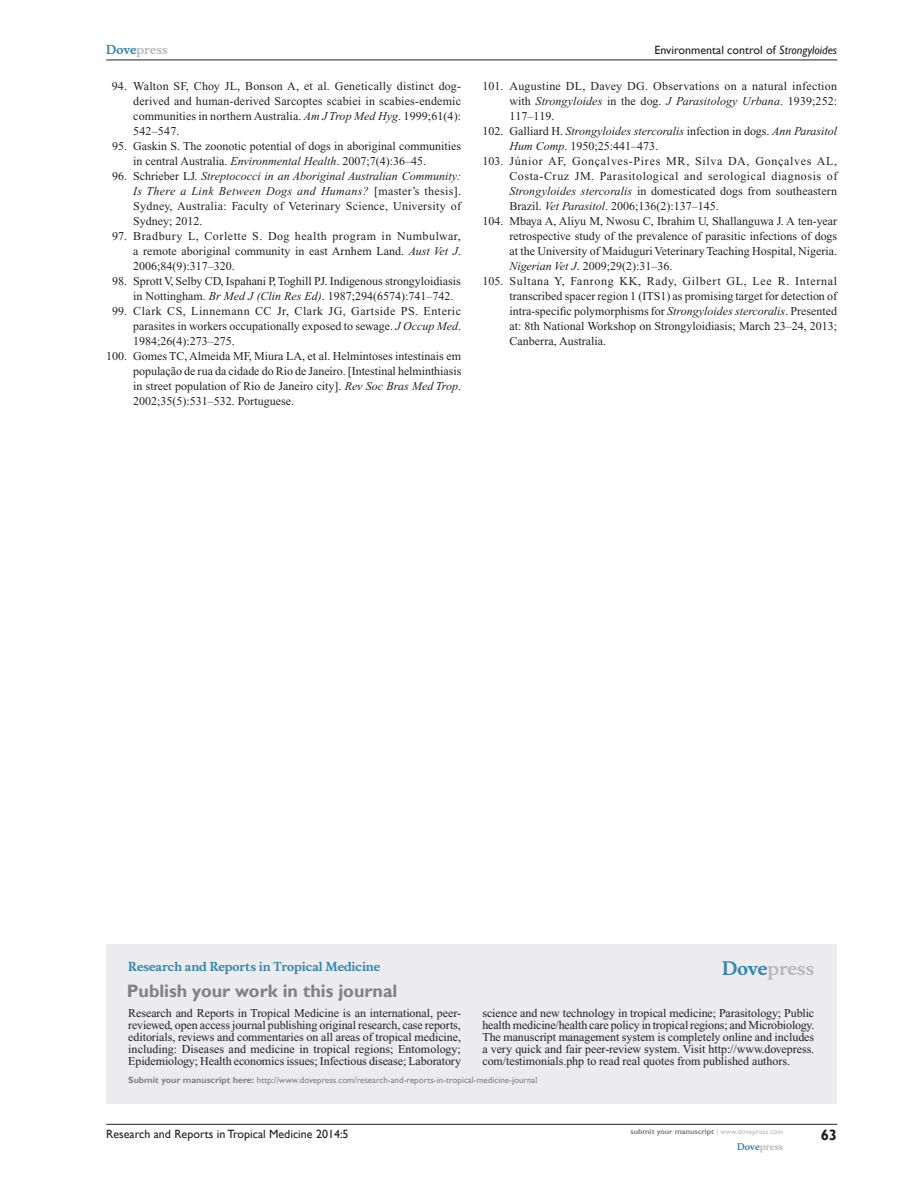
<style>
.page{position:relative;width:918px;height:1188px;background:#fff}
.page>*{position:absolute;margin:0;border:0;box-sizing:border-box;transform-origin:0 0}
.PromBx-H1{font:700 18px "Gill Sans";color:#808285}
.PromBx-Brand{font:700 18px "Musee";color:#b8b9bc}
.t1{font:700 15px "Gill Sans";color:#231f20}
.RefNL3{font:12px/15px "Times New Roman";color:#231f20;text-align:justify}
.PromBx-Tx{font:12px/12px "Times New Roman";letter-spacing:-.005em;color:#231f20;text-align:justify}
.t2{font:12px "Gill Sans";color:#231f20}
.PromBx-JrnlName{font:700 12px "Musee";color:#3485ae}
.t3{font:700 12px "Musee";color:#b8b9bc}
.PromBx-SubmitMssWebA{font:9px "Gill Sans";color:#808285}
.t4{font:700 9px "Musee";color:#b8b9bc}
.t5{font:700 7.5px "Gill Sans";color:#808285}
.s1{color:#3485ae}
.s2{font-style:italic}
.s3{font-weight:700}
.s4{font-weight:400;color:#b8b9bc}
</style>
<div class="page">
<div style="left:106px;top:944px;width:731px;height:159px;background:#ececee"></div>
<hr style="left:106px;top:1124px;width:731px;height:1px;background:#231f20">
<hr style="left:106px;top:60px;width:731px;height:1px;background:#231f20">
<p class="t3" style="left:106px;top:43px;width:63px"><span class="s1">Dove</span>press</p>
<p class="RefNL3" style="left:133px;top:79px;width:329px;text-indent:-22px">94. Walton SF, Choy JL, Bonson A, et al. Genetically distinct dog&shy;derived and human-derived Sarcoptes scabiei in scabies-endemic communities in northern Australia. <span class="s2">Am J Trop Med Hyg</span>. 1999;61(4):<br>542–547.</p>
<p class="RefNL3" style="left:133px;top:139px;width:329px;text-indent:-21px">95. Gaskin S. The zoonotic potential of dogs in aboriginal communities in central Australia. <span class="s2">Environmental Health</span>. 2007;7(4):36–45.</p>
<p class="RefNL3" style="left:133px;top:169px;width:329px;text-indent:-21px">96. Schrieber LJ. <span class="s2">Streptococci in an Aboriginal Australian Community:<br>Is There a Link Between Dogs and Humans?</span> [master’s thesis].<br>Sydney, Australia: Faculty of Veterinary Science, University of Sydney; 2012.</p>
<p class="RefNL3" style="left:133px;top:229px;width:329px;text-indent:-21px">97. Bradbury L, Corlette S. Dog health program in Numbulwar, a remote aboriginal community in east Arnhem Land. <span class="s2">Aust Vet J</span>.<br>2006;84(9):317–320.</p>
<p class="RefNL3" style="left:133px;top:274px;width:329px;text-indent:-21px">98. Sprott V, Selby CD, Ispahani P, Toghill PJ. Indigenous strongyloidiasis in Nottingham. <span class="s2">Br Med J (Clin Res Ed)</span>. 1987;294(6574):741–742.</p>
<p class="RefNL3" style="left:133px;top:304px;width:329px;text-indent:-21px">99. Clark CS, Linnemann CC Jr, Clark JG, Gartside PS. Enteric parasites in workers occupationally exposed to sewage. <span class="s2">J Occup Med</span>.<br>1984;26(4):273–275.</p>
<p class="RefNL3" style="left:133px;top:349px;width:330px;text-indent:-27px">100. Gomes TC, Almeida MF, Miura LA, et al. Helmintoses intestinais em população de rua da cidade do Rio de Janeiro. [Intestinal helminthiasis in street population of Rio de Janeiro city]. <span class="s2">Rev Soc Bras Med Trop</span>.<br>2002;35(5):531–532. Portuguese.</p>
<p class="t2" style="left:654px;top:43px;width:184px">Environmental control of <span class="s2">Strongyloides</span></p>
<p class="RefNL3" style="left:509px;top:79px;width:329px;text-indent:-27px">101. Augustine DL, Davey DG. Observations on a natural infection with <span class="s2">Strongyloides</span> in the dog. <span class="s2">J Parasitology Urbana</span>. 1939;252:<br>117–119.</p>
<p class="RefNL3" style="left:509px;top:124px;width:329px;text-indent:-27px">102. Galliard H. <span class="s2">Strongyloides stercoralis</span> infection in dogs. <span class="s2">Ann Parasitol<br>Hum Comp</span>. 1950;25:441–473.</p>
<p class="RefNL3" style="left:509px;top:154px;width:329px;text-indent:-27px">103. Júnior AF, Gonçalves-Pires MR, Silva DA, Gonçalves AL, Costa-Cruz JM. Parasitological and serological diagnosis of <span class="s2">Strongyloides stercoralis</span> in domesticated dogs from southeastern Brazil. <span class="s2">Vet Parasitol</span>. 2006;136(2):137–145.</p>
<p class="RefNL3" style="left:509px;top:214px;width:329px;text-indent:-27px">104. Mbaya A, Aliyu M, Nwosu C, Ibrahim U, Shallanguwa J. A ten-year retrospective study of the prevalence of parasitic infections of dogs at the University of Maiduguri Veterinary Teaching Hospital, Nigeria.<br><span class="s2">Nigerian Vet J</span>. 2009;29(2):31–36.</p>
<p class="RefNL3" style="left:509px;top:274px;width:329px;text-indent:-27px">105. Sultana Y, Fanrong KK, Rady, Gilbert GL, Lee R. Internal transcribed spacer region 1 (ITS1) as promising target for detection of intra-specific polymorphisms for <span class="s2">Strongyloides stercoralis</span>. Presented at: 8th National Workshop on Strongyloidiasis; March 23–24, 2013; Canberra, Australia.</p>
<p class="PromBx-JrnlName" style="left:128px;top:959px;width:253px">Research and Reports in Tropical Medicine</p>
<p class="PromBx-H1" style="left:127px;top:980px;width:272px">Publish your work in this journal</p>
<p class="PromBx-Brand" style="left:722px;top:958px;width:94px"><span class="s1">Dove</span>press</p>
<p class="PromBx-Tx" style="left:128px;top:1007px;width:334px">Research and Reports in Tropical Medicine is an international, peer&shy;reviewed, open access journal publishing original research, case reports, editorials, reviews and commentaries on all areas of tropical medicine, including: Diseases and medicine in tropical regions; Entomology; Epidemiology; Health economics issues; Infectious disease; Laboratory</p>
<p class="PromBx-Tx" style="left:482px;top:1007px;width:333px">science and new technology in tropical medicine; Parasitology; Public health medicine/health care policy in tropical regions; and Microbiology.<br>The manuscript management system is completely online and includes a very quick and fair peer-review system. Visit http://www.dovepress. com/testimonials.php to read real quotes from published authors.</p>
<p class="PromBx-SubmitMssWebA" style="left:128px;top:1075px;width:411px"><span class="s3">Submit your manuscript here:</span> http://www.dovepress.com/research-and-reports-in-tropical-medicine-journal</p>
<p class="t2" style="left:106px;top:1127px;width:244px">Research and Reports in Tropical Medicine 2014:5</p>
<p class="t5" style="left:631px;top:1127px;width:154px">submit your manuscript <span class="s4">| www.dovepress.com</span></p>
<p class="t4" style="left:737px;top:1141px;width:48px"><span class="s1">Dove</span>press</p>
<p class="t1" style="left:821px;top:1126px;width:18px">63</p>
</div>
